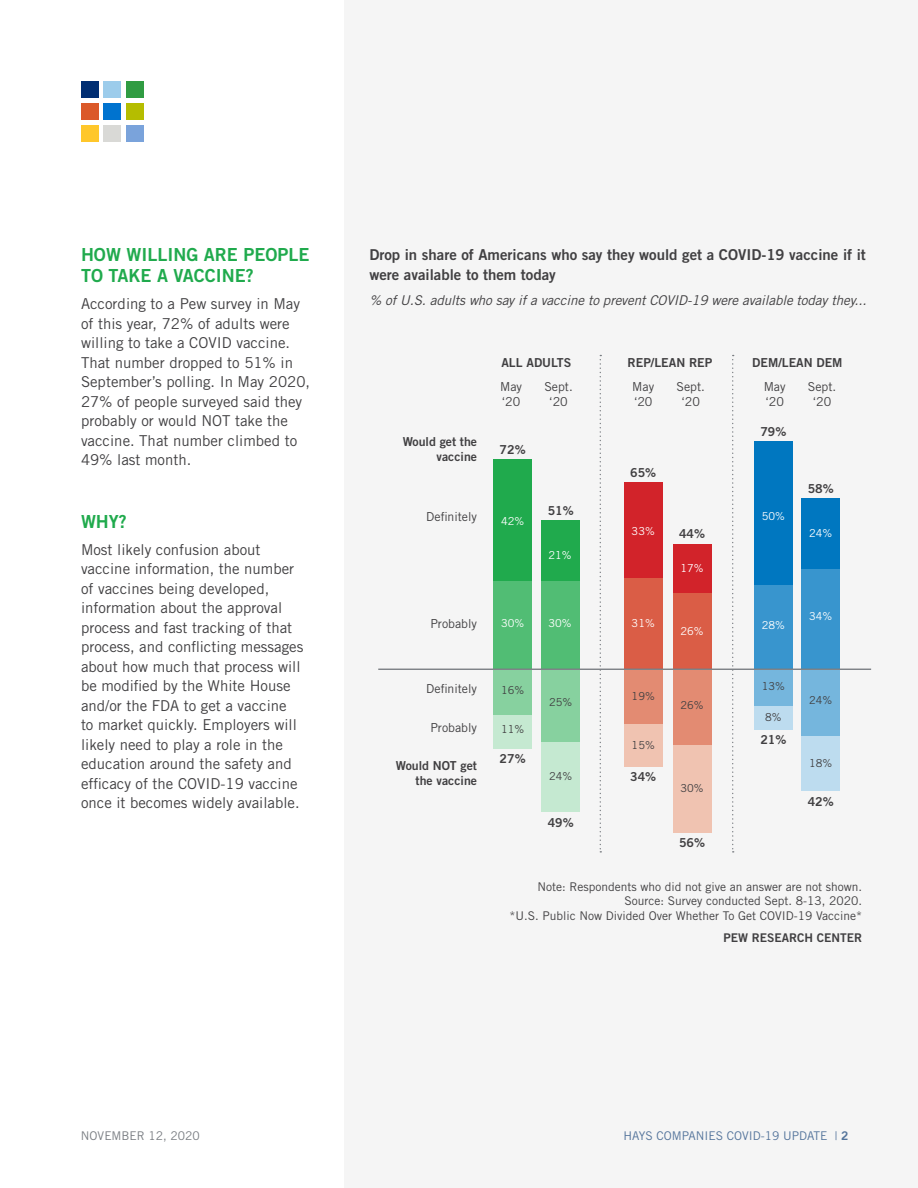
<style>
.page{position:relative;width:918px;height:1188px;background:#fff}
.page>*{position:absolute;margin:0;border:0;box-sizing:border-box;transform-origin:0 0}
.t1{font:18px/21.6px "Trade Gothic LT Std Bd 2";color:#20aa4d}
.t2{font:15px/19.5px "Trade Gothic LT Std";color:#414042}
.t3{font:15px/19.5px "Trade Gothic LT Std Bd 2";color:#414042}
.t4{font:italic 13.5px "Trade Gothic LT Std";letter-spacing:-.01em;color:#414042}
.t5{font:12.3px/14.9px "Trade Gothic LT Std Bd 2";color:#414042;text-align:right}
.t6{font:12.3px/14.9px "Trade Gothic LT Std";color:#414042}
.t7{font:12px/14.4px "Trade Gothic LT Std";color:#414042;text-align:right}
.t8{font:12px "Trade Gothic LT Std";color:#043673}
.t9{font:12px "Trade Gothic LT Std Bd 2";color:#414042}
.t10{font:12px "Trade Gothic LT Std";color:#797d82}
.t11{font:10.95px "Trade Gothic LT Std";color:#fff}
.t12{font:10.95px "Trade Gothic LT Std";color:#414042}
.s1{font-family:"Trade Gothic LT Std Bd 2"}
</style>
<div class="page">
<div style="left:81px;top:125px;width:17px;height:17px;background:#ffc72b"></div>
<div style="left:104px;top:125px;width:17px;height:17px;background:#d9d9d6"></div>
<div style="left:126px;top:125px;width:17px;height:17px;background:#7aa3db"></div>
<div style="left:81px;top:103px;width:17px;height:17px;background:#db5929"></div>
<div style="left:104px;top:103px;width:17px;height:17px;background:#0073cf"></div>
<div style="left:126px;top:103px;width:17px;height:17px;background:#b5bd00"></div>
<div style="left:81px;top:81px;width:17px;height:17px;background:#002e73"></div>
<div style="left:104px;top:81px;width:17px;height:17px;background:#9ccceb"></div>
<div style="left:126px;top:81px;width:17px;height:17px;background:#309c42"></div>
<div style="left:344px;top:0;width:574px;height:1188px;background:#f5f5f5"></div>
<svg style="left:600px;top:355px;width:1px;height:498px"></svg>
<svg style="left:732px;top:355px;width:2px;height:498px"></svg>
<div style="left:494px;top:460px;width:38px;height:121px;background:#20aa4d"></div>
<div style="left:494px;top:581px;width:38px;height:88px;background:#51bd74"></div>
<div style="left:541px;top:581px;width:38px;height:88px;background:#51bd74"></div>
<div style="left:541px;top:520px;width:38px;height:61px;background:#20aa4d"></div>
<div style="left:494px;top:670px;width:38px;height:45px;background:#87d19f"></div>
<div style="left:494px;top:715px;width:38px;height:33px;background:#c5e9d1"></div>
<div style="left:541px;top:670px;width:38px;height:72px;background:#87d19f"></div>
<div style="left:541px;top:742px;width:38px;height:70px;background:#c5e9d1"></div>
<div style="left:624px;top:483px;width:38px;height:95px;background:#d2232a"></div>
<div style="left:624px;top:578px;width:38px;height:91px;background:#da5d46"></div>
<div style="left:673px;top:544px;width:38px;height:49px;background:#d2232a"></div>
<div style="left:673px;top:593px;width:38px;height:76px;background:#da5d46"></div>
<div style="left:624px;top:670px;width:38px;height:54px;background:#e38b72"></div>
<div style="left:624px;top:724px;width:38px;height:42px;background:#f0c3b1"></div>
<div style="left:673px;top:670px;width:38px;height:75px;background:#e38b72"></div>
<div style="left:673px;top:745px;width:38px;height:88px;background:#f0c3b1"></div>
<div style="left:754px;top:441px;width:38px;height:144px;background:#0077c0"></div>
<div style="left:754px;top:585px;width:38px;height:84px;background:#3895ce"></div>
<div style="left:802px;top:569px;width:38px;height:100px;background:#3895ce"></div>
<div style="left:802px;top:498px;width:38px;height:71px;background:#0077c0"></div>
<div style="left:754px;top:670px;width:38px;height:36px;background:#75b6dd"></div>
<div style="left:754px;top:706px;width:38px;height:24px;background:#bddcef"></div>
<div style="left:802px;top:670px;width:38px;height:67px;background:#75b6dd"></div>
<div style="left:802px;top:737px;width:38px;height:54px;background:#bddcef"></div>
<hr style="left:378px;top:669px;width:493px;height:1px;background:#797d82">
<p class="t1" style="left:81px;top:243px;width:230px">HOW WILLING ARE PEOPLE<br>TO TAKE A VACCINE?</p>
<p class="t2" style="left:81px;top:294px;width:231px">According to a Pew survey in May of this year, 72% of adults were willing to take a COVID vaccine.<br>That number dropped to 51% in<br>September’s polling. In May 2020,<br>27% of people surveyed said they probably or would NOT take the vaccine. That number climbed to<br>49% last month.</p>
<p class="t1" style="left:81px;top:510px;width:47px">WHY?</p>
<p class="t2" style="left:81px;top:539px;width:224px">Most likely confusion about vaccine information, the number of vaccines being developed, information about the approval process and fast tracking of that process, and conflicting messages about how much that process will be modified by the White House and/or the FDA to get a vaccine<br>to market quickly. Employers will likely need to play a role in the education around the safety and efficacy of the COVID-19 vaccine once it becomes widely available.</p>
<p class="t3" style="left:369px;top:245px;width:498px">Drop in share of Americans who say they would get a COVID-19 vaccine if it were available to them today</p>
<p class="t4" style="left:369px;top:292px;width:499px">% of U.S. adults who say if a vaccine to prevent COVID-19 were available today they...</p>
<p class="t5" style="left:501px;top:355px;width:71px">ALL ADULTS</p>
<p class="t5" style="left:628px;top:355px;width:86px">REP/LEAN REP</p>
<p class="t5" style="left:752px;top:355px;width:92px">DEM/LEAN DEM</p>
<p class="t6" style="left:500px;top:379px;width:23px">May ‘20</p>
<p class="t6" style="left:544px;top:379px;width:30px;text-align:center">Sept. ‘20</p>
<p class="t6" style="left:632px;top:379px;width:23px">May ‘20</p>
<p class="t6" style="left:676px;top:379px;width:30px;text-align:center">Sept. ‘20</p>
<p class="t6" style="left:764px;top:379px;width:23px">May ‘20</p>
<p class="t6" style="left:808px;top:379px;width:30px;text-align:center">Sept. ‘20</p>
<p class="t5" style="left:403px;top:434px;width:76px">Would get the vaccine</p>
<p class="t5" style="left:500px;top:442px;width:28px">72%</p>
<p class="t5" style="left:760px;top:424px;width:28px">79%</p>
<p class="t5" style="left:630px;top:465px;width:28px">65%</p>
<p class="t5" style="left:808px;top:481px;width:28px">58%</p>
<p class="t6" style="left:426px;top:509px;width:52px">Definitely</p>
<p class="t11" style="left:501px;top:515px;width:25px">42%</p>
<p class="t5" style="left:548px;top:503px;width:28px">51%</p>
<p class="t11" style="left:632px;top:525px;width:25px">33%</p>
<p class="t5" style="left:679px;top:526px;width:28px">44%</p>
<p class="t11" style="left:762px;top:509px;width:25px">50%</p>
<p class="t11" style="left:809px;top:527px;width:25px">24%</p>
<p class="t11" style="left:548px;top:548px;width:25px">21%</p>
<p class="t11" style="left:680px;top:562px;width:25px">17%</p>
<p class="t6" style="left:430px;top:616px;width:48px">Probably</p>
<p class="t11" style="left:501px;top:616px;width:25px">30%</p>
<p class="t11" style="left:548px;top:616px;width:25px">30%</p>
<p class="t11" style="left:632px;top:616px;width:25px">31%</p>
<p class="t11" style="left:680px;top:624px;width:25px">26%</p>
<p class="t11" style="left:762px;top:618px;width:25px">28%</p>
<p class="t11" style="left:809px;top:610px;width:25px">34%</p>
<p class="t6" style="left:426px;top:681px;width:52px">Definitely</p>
<p class="t6" style="left:430px;top:720px;width:48px">Probably</p>
<p class="t12" style="left:501px;top:684px;width:25px">16%</p>
<p class="t12" style="left:501px;top:723px;width:25px">11%</p>
<p class="t12" style="left:549px;top:696px;width:25px">25%</p>
<p class="t12" style="left:632px;top:690px;width:25px">19%</p>
<p class="t12" style="left:632px;top:738px;width:25px">15%</p>
<p class="t12" style="left:680px;top:698px;width:25px">26%</p>
<p class="t12" style="left:762px;top:679px;width:25px">13%</p>
<p class="t12" style="left:765px;top:711px;width:18px">8%</p>
<p class="t5" style="left:760px;top:731px;width:28px">21%</p>
<p class="t12" style="left:809px;top:694px;width:25px">24%</p>
<p class="t5" style="left:396px;top:758px;width:83px">Would NOT get the vaccine</p>
<p class="t5" style="left:500px;top:751px;width:28px">27%</p>
<p class="t12" style="left:549px;top:770px;width:25px">24%</p>
<p class="t5" style="left:630px;top:769px;width:28px">34%</p>
<p class="t12" style="left:680px;top:782px;width:25px">30%</p>
<p class="t12" style="left:809px;top:756px;width:25px">18%</p>
<p class="t5" style="left:808px;top:794px;width:28px">42%</p>
<p class="t5" style="left:548px;top:815px;width:28px">49%</p>
<p class="t5" style="left:679px;top:835px;width:28px">56%</p>
<p class="t7" style="left:509px;top:879px;width:354px">Note: Respondents who did not give an answer are not shown.<br>Source: Survey conducted Sept. 8-13, 2020.<br>*U.S. Public Now Divided Over Whether To Get COVID-19 Vaccine*</p>
<p class="t9" style="left:724px;top:930px;width:140px">PEW RESEARCH CENTER</p>
<p class="t10" style="left:81px;top:1128px;width:120px">NOVEMBER 12, 2020</p>
<p class="t8" style="left:624px;top:1128px;width:226px">HAYS COMPANIES COVID-19 UPDATE | <span class="s1">2</span></p>
</div>
